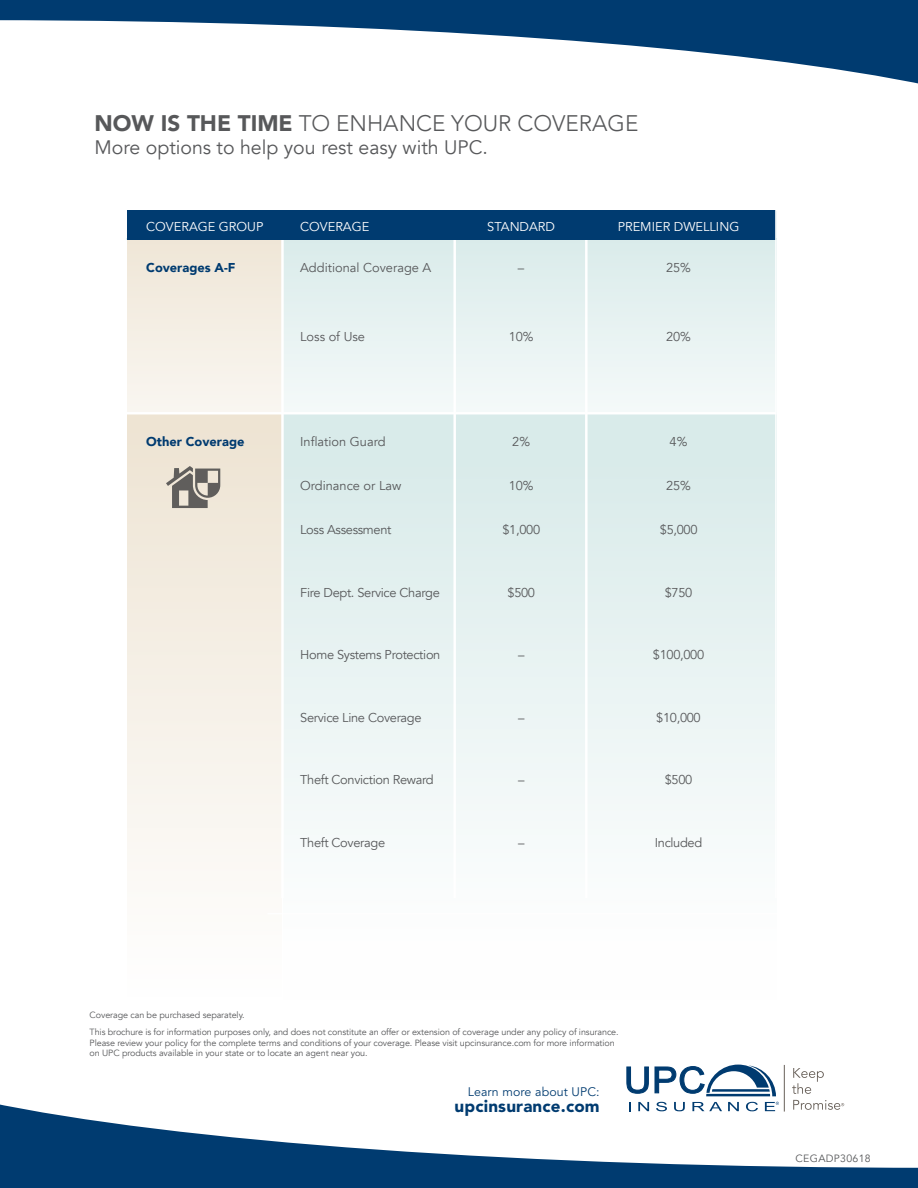
<style>
.page{position:relative;width:918px;height:1188px;background:#fff}
.page>*{position:absolute;margin:0;border:0;box-sizing:border-box;transform-origin:0 0}
.t1{font:300 22.5px "Avenir";color:#57585a}
.t2{font:19.5px "Avenir";color:#57585a}
.t3{font:900 16.95px "Avenir";letter-spacing:.01em;color:#003b70}
.t4{font:12.9px "Avenir";letter-spacing:-.025em;color:#57585a}
.t5{font:12.9px "Avenir";color:#57585a}
.t6{font:12.9px "Avenir";color:#fff}
.t7{font:900 12.9px "Avenir";color:#003b70}
.t8{font:12.3px "Avenir";letter-spacing:.01em;color:#003b70}
.t9{font:10.5px "Avenir";letter-spacing:.03em;color:#57585a}
.t10{font:9px/17.2px "Avenir";letter-spacing:-.01em;color:#57585a}
.s1{font-weight:900}
</style>
<div class="page">
<div style="left:284px;top:211px;width:493px;height:288px;background:#e7f2f2"></div>
<div style="left:127px;top:211px;width:155px;height:290px;background:#f4eee4"></div>
<div style="left:284px;top:412px;width:493px;height:588px;background:linear-gradient(to bottom,#d7eae9,#fff)"></div>
<div style="left:127px;top:414px;width:155px;height:582px;background:linear-gradient(to bottom,#ede3d2,#fefefe)"></div>
<svg style="left:0;top:0;width:918px;height:84px"></svg>
<svg style="left:0;top:1102px;width:918px;height:86px"></svg>
<svg style="left:629px;top:1102px;width:2px;height:9px"></svg>
<svg style="left:638px;top:1102px;width:11px;height:9px"></svg>
<svg style="left:656px;top:1102px;width:11px;height:9px"></svg>
<svg style="left:674px;top:1102px;width:11px;height:9px"></svg>
<svg style="left:692px;top:1102px;width:30px;height:9px"></svg>
<svg style="left:728px;top:1102px;width:11px;height:9px"></svg>
<svg style="left:746px;top:1102px;width:12px;height:9px"></svg>
<svg style="left:626px;top:1065px;width:150px;height:31px"></svg>
<hr style="left:784px;top:1065px;width:1px;height:47px;background:#686059">
<svg style="left:792px;top:1068px;width:32px;height:26px"></svg>
<svg style="left:793px;top:1100px;width:51px;height:10px"></svg>
<svg style="left:765px;top:1102px;width:14px;height:9px"></svg>
<hr style="left:267px;top:913px;width:512px;height:1px;background:#fff">
<hr style="left:453px;top:226px;width:3px;height:672px;background:#fff">
<hr style="left:281px;top:226px;width:3px;height:672px;background:#fff">
<hr style="left:585px;top:211px;width:3px;height:687px;background:#fff">
<div style="left:127px;top:211px;width:648px;height:29px;background:#003b70"></div>
<svg style="left:166px;top:466px;width:54px;height:42px"></svg>
<hr style="left:127px;top:412px;width:650px;height:2px;background:#fff">
<hr style="left:775px;top:185px;width:2px;height:713px;background:#fff">
<h1 class="t1" style="left:95px;top:110px;width:545px"><span class="s1">NOW IS THE TIME</span> TO ENHANCE YOUR COVERAGE</h1>
<h2 class="t2" style="left:95px;top:135px;width:395px">More options to help you rest easy with UPC.</h2>
<h3 class="t6" style="left:146px;top:219px;width:119px">COVERAGE GROUP</h3>
<h3 class="t6" style="left:300px;top:219px;width:71px">COVERAGE</h3>
<h3 class="t6" style="left:487px;top:219px;width:69px">STANDARD</h3>
<h3 class="t6" style="left:618px;top:219px;width:123px">PREMIER DWELLING</h3>
<h3 class="t7" style="left:146px;top:256px;width:91px">Coverages A-F</h3>
<h3 class="t5" style="left:300px;top:260px;width:133px">Additional Coverage A</h3>
<h3 class="t4" style="left:518px;top:260px;width:8px">–</h3>
<h3 class="t4" style="left:666px;top:260px;width:26px">25%</h3>
<h3 class="t5" style="left:300px;top:329px;width:66px">Loss of Use</h3>
<h3 class="t4" style="left:509px;top:329px;width:26px">10%</h3>
<h3 class="t4" style="left:666px;top:329px;width:26px">20%</h3>
<h3 class="t7" style="left:146px;top:431px;width:100px">Other Coverage</h3>
<h3 class="t5" style="left:300px;top:434px;width:87px">Inflation Guard</h3>
<h3 class="t4" style="left:512px;top:434px;width:19px">2%</h3>
<h3 class="t4" style="left:670px;top:434px;width:19px">4%</h3>
<h3 class="t5" style="left:300px;top:478px;width:103px">Ordinance or Law</h3>
<h3 class="t4" style="left:509px;top:478px;width:26px">10%</h3>
<h3 class="t4" style="left:666px;top:478px;width:26px">25%</h3>
<h3 class="t4" style="left:300px;top:522px;width:93px">Loss Assessment</h3>
<h3 class="t4" style="left:503px;top:522px;width:39px">$1,000</h3>
<h3 class="t4" style="left:660px;top:522px;width:39px">$5,000</h3>
<h3 class="t4" style="left:300px;top:585px;width:141px">Fire Dept. Service Charge</h3>
<h3 class="t4" style="left:508px;top:585px;width:29px">$500</h3>
<h3 class="t4" style="left:665px;top:585px;width:29px">$750</h3>
<h3 class="t4" style="left:300px;top:647px;width:142px">Home Systems Protection</h3>
<h3 class="t4" style="left:518px;top:647px;width:8px">–</h3>
<h3 class="t4" style="left:653px;top:647px;width:53px">$100,000</h3>
<h3 class="t4" style="left:300px;top:709px;width:123px">Service Line Coverage</h3>
<h3 class="t4" style="left:518px;top:709px;width:8px">–</h3>
<h3 class="t4" style="left:656px;top:709px;width:46px">$10,000</h3>
<h3 class="t4" style="left:300px;top:772px;width:135px">Theft Conviction Reward</h3>
<h3 class="t4" style="left:518px;top:772px;width:8px">–</h3>
<h3 class="t4" style="left:665px;top:772px;width:29px">$500</h3>
<h3 class="t4" style="left:300px;top:834px;width:86px">Theft Coverage</h3>
<h3 class="t4" style="left:518px;top:834px;width:8px">–</h3>
<h3 class="t4" style="left:655px;top:834px;width:49px">Included</h3>
<p class="t10" style="left:90px;top:1006px;width:531px">Coverage can be purchased separately.<br>This brochure is for information purposes only, and does not constitute an offer or extension of coverage under any policy of insurance.</p>
<p class="t10" style="left:90px;top:1038px;width:527px;line-height:10.5px">Please review your policy for the complete terms and conditions of your coverage. Please visit upcinsurance.com for more information on UPC products available in your state or to locate an agent near you.</p>
<h3 class="t8" style="left:468px;top:1085px;width:133px">Learn more about UPC:</h3>
<h3 class="t3" style="left:455px;top:1091px;width:147px">upcinsurance.com</h3>
<p class="t9" style="left:796px;top:1152px;width:77px">CEGADP30618</p>
</div>
